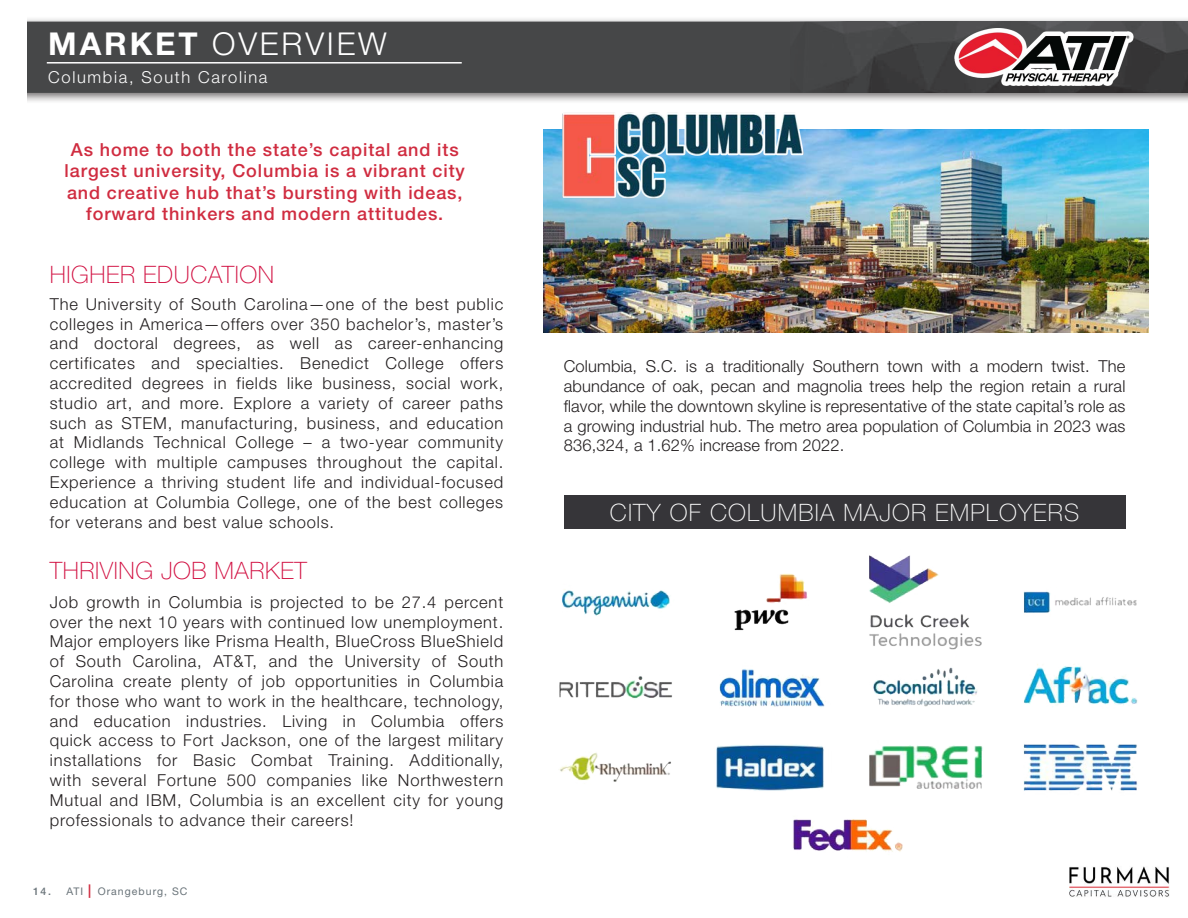
<style>
.page{position:relative;width:1188px;height:918px;background:#fff}
.page>*{position:absolute;margin:0;border:0;box-sizing:border-box;transform-origin:0 0}
.t1{font:300 31.5px "Helvetica Neue LT Std";letter-spacing:.09em;color:#fff}
.t2{font:100 24px "Helvetica Neue LT Std";letter-spacing:.025em;color:#d10e40}
.t3{font:100 24px "Helvetica Neue LT Std";letter-spacing:.05em;color:#fff}
.t4{font:500 18px/21.6px "Helvetica Neue LT Std";letter-spacing:.05em;color:#d02c40;text-align:center}
.t5{font:300 16.5px/19.8px "Helvetica Neue LT Std";letter-spacing:.05em;color:#231f20;text-align:justify}
.t6{font:300 16.5px "Helvetica Neue LT Std";letter-spacing:.1em;color:#fff}
.t7{font:10.5px "Helvetica Neue LT Std";letter-spacing:.1em;color:#697379}
.s1{font-weight:700}
.s2{font-weight:500}
.s3{font-weight:700;font-size:13.5px;color:#d02c40}
</style>
<div class="page">
<div style="left:0;top:17px;width:1188px;height:88px;background:#231f20;opacity:.65"></div>
<div style="left:27px;top:22px;width:1161px;height:71px;background:#464748"></div>
<div style="left:0;top:5px;width:27px;height:103px;background:#fff"></div>
<hr style="left:47px;top:62px;width:415px;height:2px;background:#fff">
<img style="left:1069px;top:866px;width:101px;height:31px">
<img style="left:791px;top:22px;width:396px;height:71px">
<img style="left:955px;top:29px;width:179px;height:57px">
<img style="left:543px;top:130px;width:605px;height:202px">
<div style="left:564px;top:495px;width:561px;height:33px;background:#363539"></div>
<img style="left:793px;top:819px;width:110px;height:33px">
<img style="left:559px;top:744px;width:579px;height:47px">
<img style="left:559px;top:664px;width:579px;height:43px">
<img style="left:562px;top:555px;width:575px;height:95px">
<img style="left:555px;top:103px;width:256px;height:100px">
<p class="t1" style="left:48px;top:24px;width:340px"><span class="s1">MARKET</span> OVERVIEW</p>
<p class="t6" style="left:48px;top:67px;width:221px">Columbia, South Carolina</p>
<p class="t4" style="left:65px;top:138px;width:402px">As home to both the state’s capital and its largest university, Columbia is a vibrant city and creative hub that’s bursting with ideas, forward thinkers and modern attitudes.</p>
<p class="t2" style="left:50px;top:261px;width:226px">HIGHER EDUCATION</p>
<p class="t5" style="left:50px;top:294px;width:455px">The University of South Carolina—one of the best public colleges in America—offers over 350 bachelor’s, master’s and doctoral degrees, as well as career-enhancing certificates and specialties. Benedict College offers accredited degrees in fields like business, social work, studio art, and more. Explore a variety of career paths such as STEM, manufacturing, business, and education at Midlands Technical College – a two-year community college with multiple campuses throughout the capital.<br>Experience a thriving student life and individual-focused education at Columbia College, one of the best colleges for veterans and best value schools.</p>
<p class="t2" style="left:50px;top:557px;width:259px">THRIVING JOB MARKET</p>
<p class="t5" style="left:50px;top:592px;width:455px">Job growth in Columbia is projected to be 27.4 percent over the next 10 years with continued low unemployment.<br>Major employers like Prisma Health, BlueCross BlueShield of South Carolina, AT&amp;T, and the University of South Carolina create plenty of job opportunities in Columbia for those who want to work in the healthcare, technology, and education industries. Living in Columbia offers quick access to Fort Jackson, one of the largest military installations for Basic Combat Training. Additionally, with several Fortune 500 companies like Northwestern Mutual and IBM, Columbia is an excellent city for young professionals to advance their careers!</p>
<p class="t7" style="left:33px;top:885px;width:156px"><span class="s2">14.</span> ATI <span class="s3">|</span> Orangeburg, SC</p>
<p class="t5" style="left:564px;top:356px;width:563px">Columbia, S.C. is a traditionally Southern town with a modern twist. The abundance of oak, pecan and magnolia trees help the region retain a rural flavor, while the downtown skyline is representative of the state capital’s role as a growing industrial hub. The metro area population of Columbia in 2023 was 836,324, a 1.62% increase from 2022.</p>
<p class="t3" style="left:610px;top:499px;width:471px">CITY OF COLUMBIA MAJOR EMPLOYERS</p>
</div>
